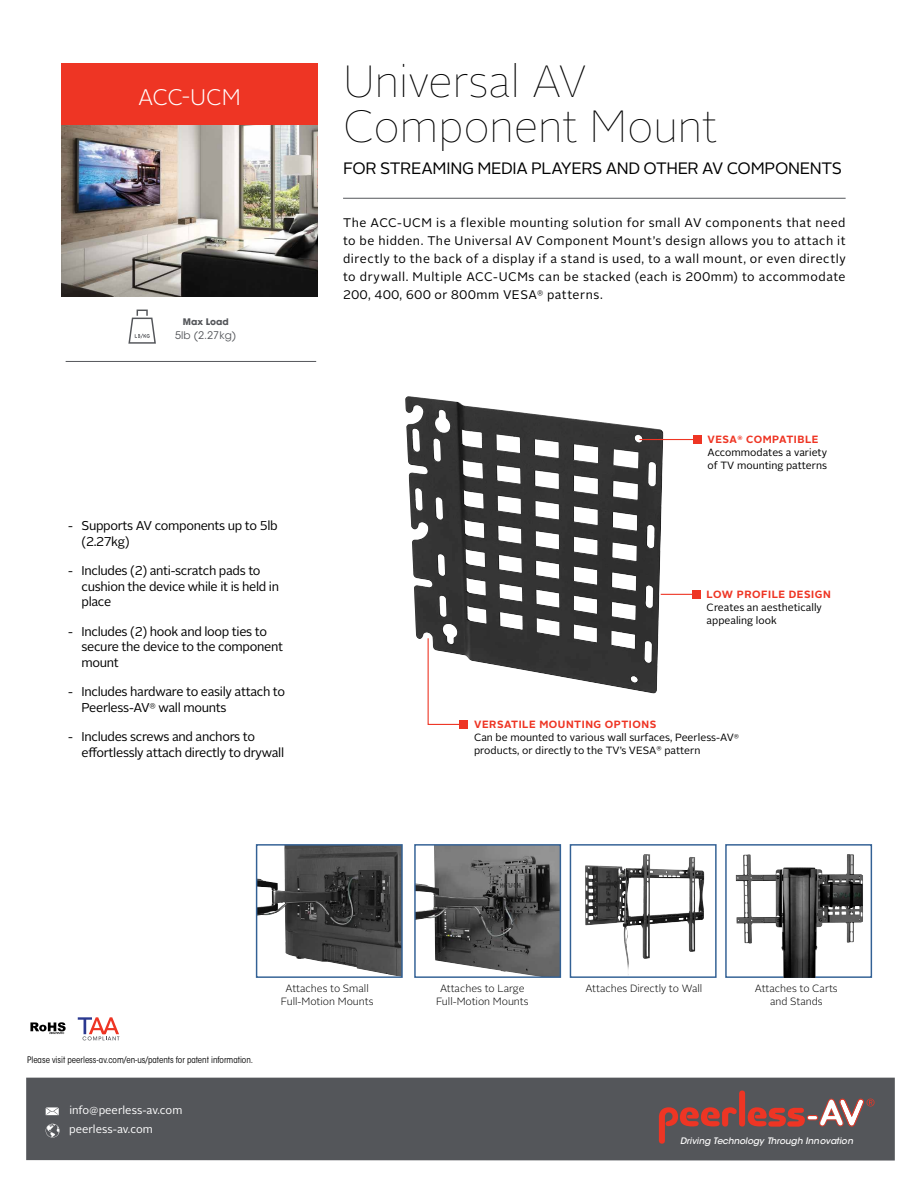
<style>
.page{position:relative;width:918px;height:1188px;background:#fff}
.page>*{position:absolute;margin:0;border:0;box-sizing:border-box;transform-origin:0 0}
.t1{font:100 45px/45px "Alright Sans";letter-spacing:-.01em;color:#000}
.t2{font:300 22.5px "Alright Sans";letter-spacing:-.03em;color:#fff}
.t3{font:16.5px "Alright Sans";letter-spacing:-.025em;color:#000}
.t4{font:12.75px/15.8px "Alright Sans";letter-spacing:-.025em;color:#000}
.t5{font:12.45px/18px "Alright Sans";letter-spacing:.04em;color:#000;text-align:justify}
.t6{font:11.25px "Alright Sans";color:#fff}
.t7{font:10.5px/12.8px "Alright Sans";color:#000}
.t8{font:300 10.5px/12.8px "Alright Sans";color:#000;text-align:center}
.t9{font:700 10.5px "Alright Sans";letter-spacing:.05em;color:#ee3524}
.t10{font:10.5px "ITC Avant Garde Std";color:#54565a}
.t11{font:condensed 9px "ITC Avant Garde Std";color:#000}
.t12{font:700 9px "ITC Avant Garde Std";color:#54565a}
.t13{font:italic 500 8.85px "ITC Avant Garde Std";color:#fff}
.s1{font-weight:700;color:#ee3524}
</style>
<div class="page">
<hr style="left:343px;top:198px;width:503px;height:1px;background:#54565a">
<img style="left:405px;top:396px;width:259px;height:298px">
<svg style="left:30px;top:1022px;width:36px;height:12px"></svg>
<div style="left:61px;top:63px;width:257px;height:67px;background:#ee3524"></div>
<svg style="left:427px;top:637px;width:37px;height:88px"></svg>
<div style="left:459px;top:720px;width:9px;height:9px;background:#ee3524"></div>
<hr style="left:661px;top:594px;width:35px;height:1px;background:#ee3524">
<div style="left:692px;top:590px;width:9px;height:9px;background:#ee3524"></div>
<hr style="left:639px;top:439px;width:58px;height:1px;background:#ee3524">
<div style="left:693px;top:435px;width:9px;height:9px;background:#ee3524"></div>
<img style="left:61px;top:125px;width:257px;height:172px">
<img style="left:258px;top:846px;width:143px;height:130px">
<div style="left:256px;top:844px;width:147px;height:134px;border:1px solid #336195"></div>
<img style="left:416px;top:846px;width:143px;height:130px">
<div style="left:414px;top:844px;width:147px;height:134px;border:1px solid #336195"></div>
<div style="left:570px;top:844px;width:147px;height:134px;border:1px solid #336195"></div>
<div style="left:725px;top:844px;width:147px;height:134px;border:1px solid #336195"></div>
<img style="left:585px;top:856px;width:119px;height:119px">
<img style="left:736px;top:854px;width:111px;height:124px">
<hr style="left:66px;top:361px;width:250px;height:1px;background:#54565a">
<svg style="left:128px;top:310px;width:28px;height:34px"></svg>
<svg style="left:78px;top:1017px;width:41px;height:23px"></svg>
<div style="left:26px;top:1078px;width:869px;height:83px;background:#54565a"></div>
<svg style="left:659px;top:1107px;width:78px;height:37px"></svg>
<div style="left:739px;top:1091px;width:6px;height:36px;background:#ee3524;border-radius:3px"></div>
<svg style="left:748px;top:1099px;width:127px;height:28px"></svg>
<svg style="left:46px;top:1107px;width:13px;height:8px"></svg>
<svg style="left:46px;top:1124px;width:14px;height:14px"></svg>
<h2 class="t2" style="left:138px;top:82px;width:104px">ACC-UCM</h2>
<p class="t12" style="left:183px;top:316px;width:47px">Max Load</p>
<p class="t10" style="left:175px;top:329px;width:63px">5lb (2.27kg)</p>
<p class="t4" style="left:82px;top:518px;width:198px;text-indent:-14px">- Supports AV components up to 5lb (2.27kg)</p>
<p class="t4" style="left:82px;top:563px;width:199px;text-indent:-14px">- Includes (2) anti-scratch pads to cushion the device while it is held in place</p>
<p class="t4" style="left:82px;top:623px;width:203px;text-indent:-14px">- Includes (2) hook and loop ties to secure the device to the component mount</p>
<p class="t4" style="left:82px;top:684px;width:205px;text-indent:-14px">- Includes hardware to easily attach to<br>Peerless-AV<sup>®</sup> wall mounts</p>
<p class="t4" style="left:82px;top:729px;width:204px;text-indent:-14px">- Includes screws and anchors to effortlessly attach directly to drywall</p>
<h1 class="t1" style="left:343px;top:60px;width:376px">Universal AV<br>Component Mount</h1>
<h3 class="t3" style="left:343px;top:157px;width:500px">FOR STREAMING MEDIA PLAYERS AND OTHER AV COMPONENTS</h3>
<p class="t5" style="left:343px;top:214px;width:504px">The ACC-UCM is a flexible mounting solution for small AV components that need to be hidden. The Universal AV Component Mount’s design allows you to attach it directly to the back of a display if a stand is used, to a wall mount, or even directly to drywall. Multiple ACC-UCMs can be stacked (each is 200mm) to accommodate 200, 400, 600 or 800mm VESA<sup>®</sup> patterns.</p>
<p class="t7" style="left:707px;top:434px;width:121px"><span class="s1">VESA</span><sup>®</sup> <span class="s1">COMPATIBLE<br></span>Accommodates a variety of TV mounting patterns</p>
<p class="t9" style="left:707px;top:587px;width:126px">LOW PROFILE DESIGN</p>
<p class="t7" style="left:707px;top:601px;width:117px">Creates an aesthetically appealing look</p>
<p class="t7" style="left:474px;top:718px;width:267px"><span class="s1">VERSATILE MOUNTING OPTIONS<br></span>Can be mounted to various wall surfaces, Peerless-AV<sup>® </sup>products, or directly to the TV’s VESA<sup>®</sup> pattern</p>
<p class="t11" style="left:27px;top:1054px;width:228px">Please visit peerless-av.com/en-us/patents for patent information.</p>
<p class="t6" style="left:69px;top:1103px;width:114px">info@peerless-av.com</p>
<p class="t6" style="left:69px;top:1122px;width:85px">peerless-av.com</p>
<p class="t8" style="left:281px;top:982px;width:94px">Attaches to Small<br>Full-Motion Mounts</p>
<p class="t8" style="left:436px;top:982px;width:94px">Attaches to Large<br>Full-Motion Mounts</p>
<p class="t8" style="left:585px;top:982px;width:118px">Attaches Directly to Wall</p>
<p class="t8" style="left:755px;top:982px;width:84px">Attaches to Carts and Stands</p>
<p class="t13" style="left:680px;top:1135px;width:174px">Driving Technology Through Innovation</p>
</div>
